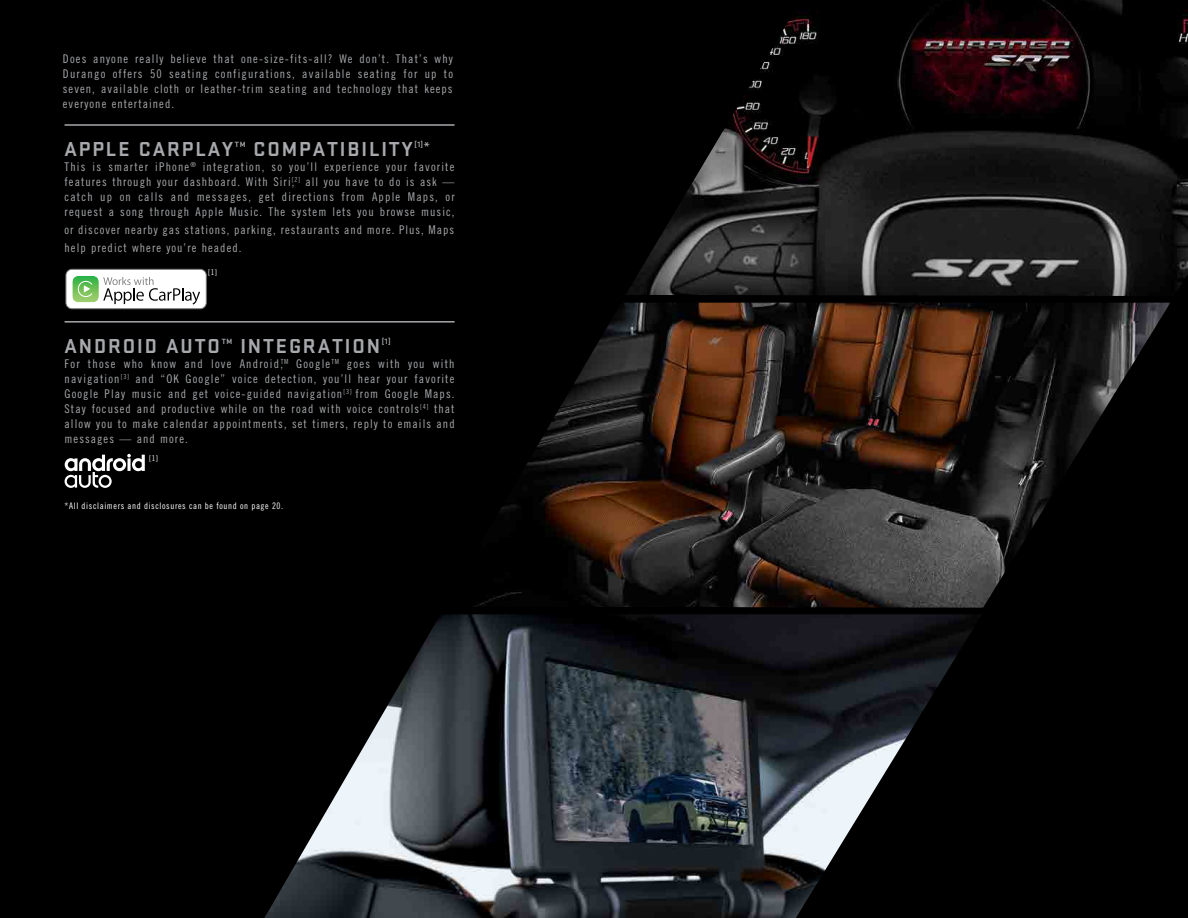
<style>
.page{position:relative;width:1188px;height:918px;background:#000}
.page>*{position:absolute;margin:0;border:0;box-sizing:border-box;transform-origin:0 0}
.t1{font:700 21px "Stratum 1";letter-spacing:.09em;color:#a7a9ac}
.t2{font:12px/15px "Trade Gothic Cond Eighteen";letter-spacing:.09em;color:#a7a9ac;text-align:justify}
.t3{font:9px "Trade Gothic Cond Eighteen";letter-spacing:.07em;color:#fff}
.t4{font:700 7.8px "Stratum 1";color:#a7a9ac}
.t5{font:7.8px "Trade Gothic Cond Eighteen";color:#fff}
.s1{font-size:13.5px}
</style>
<div class="page">
<img style="left:474px;top:303px;width:696px;height:305px">
<img style="left:264px;top:614px;width:709px;height:304px">
<img style="left:626px;top:0;width:562px;height:296px">
<div style="left:66px;top:269px;width:141px;height:40px;background:#fff;border:1px solid #77787b;border-radius:6px"></div>
<svg style="left:72px;top:276px;width:128px;height:29px"></svg>
<hr style="left:65px;top:321px;width:390px;height:2px;background:#a7a9ac">
<hr style="left:65px;top:124px;width:390px;height:2px;background:#a7a9ac">
<svg style="left:65px;top:454px;width:80px;height:34px"></svg>
<p class="t2" style="left:63px;top:53px;width:392px">Does anyone really believe that one-size-fits-all? We don’t. That’s why Durango offers 50 seating configurations, available seating for up to seven, available cloth or leather-trim seating and technology that keeps everyone entertained.</p>
<h1 class="t1" style="left:65px;top:140px;width:170px">APPLE CARPLAY</h1>
<p class="t4" style="left:235px;top:141px;width:12px">TM</p>
<h1 class="t1" style="left:253px;top:140px;width:161px">COMPATIBILITY</h1>
<p class="t4" style="left:414px;top:141px;width:17px">[1]<span class="s1">*</span></p>
<p class="t2" style="left:65px;top:161px;width:392px">This is smarter iPhone<sup>®</sup> integration, so you’ll experience your favorite features through your dashboard. With Siri,<sup>[2]</sup> all you have to do is ask — catch up on calls and messages, get directions from Apple Maps, or request a song through Apple Music. The system lets you browse music,</p>
<p class="t2" style="left:65px;top:222px;width:391px;line-height:18px">or discover nearby gas stations, parking, restaurants and more. Plus, Maps help predict where you’re headed.</p>
<p class="t5" style="left:208px;top:270px;width:10px">[1]</p>
<h1 class="t1" style="left:65px;top:337px;width:157px">ANDROID AUTO</h1>
<p class="t4" style="left:222px;top:338px;width:12px">TM</p>
<h1 class="t1" style="left:240px;top:337px;width:141px">INTEGRATION</h1>
<p class="t4" style="left:382px;top:338px;width:10px">[1]</p>
<p class="t2" style="left:65px;top:357px;width:392px">For those who know and love Android,<sup>TM</sup> Google<sup>TM</sup> goes with you with navigation<sup>[3]</sup> and “OK Google” voice detection, you’ll hear your favorite Google Play music and get voice-guided navigation<sup>[3]</sup> from Google Maps.<br>Stay focused and productive while on the road with voice controls<sup>[4]</sup> that allow you to make calendar appointments, set timers, reply to emails and messages — and more.</p>
<p class="t5" style="left:149px;top:456px;width:10px">[1]</p>
<p class="t3" style="left:65px;top:502px;width:220px">*All disclaimers and disclosures can be found on page 20.</p>
</div>
